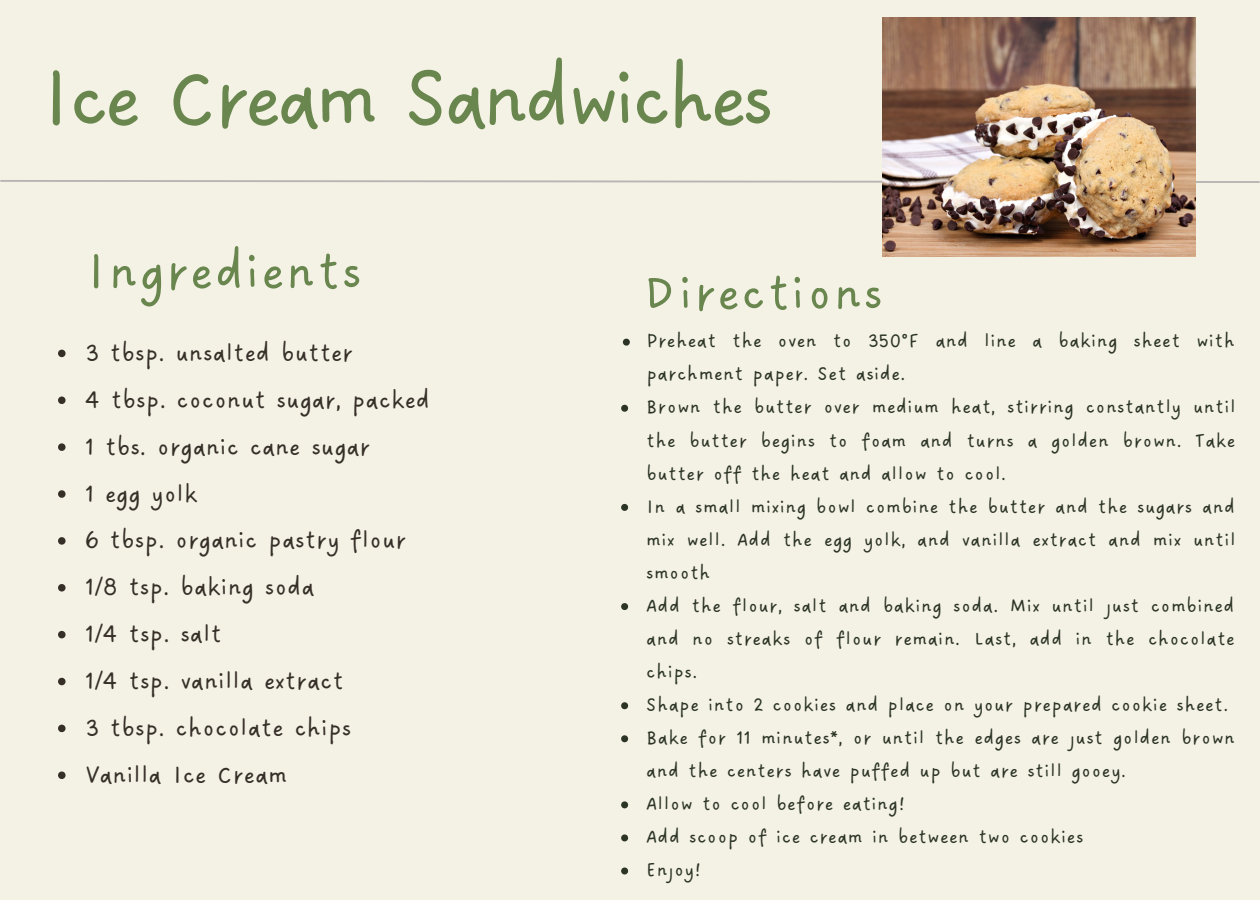
<style>
.page{position:relative;width:1260px;height:900px;background:#f4f1e5}
.page>*{position:absolute;margin:0;border:0;box-sizing:border-box;transform-origin:0 0}
.t1{font:91.25px "DO Sans Regular Alt";letter-spacing:-.065em;color:#68864d}
.t2{font:56.75px "DO Sans Regular Alt";letter-spacing:.02em;color:#68864d}
.t3{font:55px "DO Sans Regular Alt";letter-spacing:.02em;color:#68864d}
.t4{font:27px "DO Sans Regular Alt";color:#352f28}
.t5{font:21px/33px "DO Sans Regular Alt";letter-spacing:.02em;color:#2b3425;text-align:justify}
</style>
<div class="page">
<svg style="left:0;top:179px;width:1260px;height:5px"></svg>
<img style="left:882px;top:18px;width:313px;height:238px">
<svg style="left:623px;top:339px;width:7px;height:7px"></svg>
<svg style="left:621px;top:405px;width:7px;height:7px"></svg>
<svg style="left:621px;top:504px;width:7px;height:7px"></svg>
<svg style="left:621px;top:603px;width:7px;height:7px"></svg>
<svg style="left:621px;top:702px;width:7px;height:7px"></svg>
<svg style="left:621px;top:735px;width:7px;height:7px"></svg>
<svg style="left:621px;top:801px;width:7px;height:7px"></svg>
<svg style="left:621px;top:834px;width:7px;height:7px"></svg>
<svg style="left:621px;top:868px;width:7px;height:6px"></svg>
<svg style="left:58px;top:350px;width:8px;height:7px"></svg>
<svg style="left:58px;top:397px;width:8px;height:7px"></svg>
<svg style="left:58px;top:443px;width:8px;height:8px"></svg>
<svg style="left:58px;top:490px;width:8px;height:8px"></svg>
<svg style="left:58px;top:537px;width:8px;height:8px"></svg>
<svg style="left:58px;top:584px;width:8px;height:8px"></svg>
<svg style="left:58px;top:631px;width:8px;height:7px"></svg>
<svg style="left:58px;top:678px;width:8px;height:7px"></svg>
<svg style="left:58px;top:725px;width:8px;height:7px"></svg>
<svg style="left:58px;top:772px;width:8px;height:7px"></svg>
<p class="t1" style="left:39px;top:45px;width:736px">Ice Cream Sandwiches</p>
<p class="t2" style="left:86px;top:238px;width:278px">Ingredients</p>
<p class="t4" style="left:85px;top:337px;width:269px">3 tbsp. unsalted butter</p>
<p class="t4" style="left:85px;top:384px;width:346px">4 tbsp. coconut sugar, packed</p>
<p class="t4" style="left:85px;top:431px;width:287px">1 tbs. organic cane sugar</p>
<p class="t4" style="left:85px;top:478px;width:114px">1 egg yolk</p>
<p class="t4" style="left:85px;top:525px;width:323px">6 tbsp. organic pastry flour</p>
<p class="t4" style="left:85px;top:572px;width:231px">1/8 tsp. baking soda</p>
<p class="t4" style="left:85px;top:618px;width:138px">1/4 tsp. salt</p>
<p class="t4" style="left:85px;top:665px;width:260px">1/4 tsp. vanilla extract</p>
<p class="t4" style="left:85px;top:712px;width:268px">3 tbsp. chocolate chips</p>
<p class="t4" style="left:85px;top:759px;width:204px">Vanilla Ice Cream</p>
<p class="t3" style="left:642px;top:261px;width:242px">Directions</p>
<p class="t5" style="left:646px;top:326px;width:590px">Preheat the oven to 350°F and line a baking sheet with parchment paper. Set aside.</p>
<p class="t5" style="left:646px;top:392px;width:591px">Brown the butter over medium heat, stirring constantly until the butter begins to foam and turns a golden brown. Take butter off the heat and allow to cool.</p>
<p class="t5" style="left:646px;top:491px;width:591px">In a small mixing bowl combine the butter and the sugars and mix well. Add the egg yolk, and vanilla extract and mix until smooth</p>
<p class="t5" style="left:646px;top:590px;width:590px">Add the flour, salt and baking soda. Mix until just combined and no streaks of flour remain. Last, add in the chocolate chips.</p>
<p class="t5" style="left:646px;top:689px;width:583px">Shape into 2 cookies and place on your prepared cookie sheet.</p>
<p class="t5" style="left:646px;top:722px;width:591px">Bake for 11 minutes*, or until the edges are just golden brown and the centers have puffed up but are still gooey.</p>
<p class="t5" style="left:646px;top:788px;width:260px">Allow to cool before eating!</p>
<p class="t5" style="left:646px;top:821px;width:439px">Add scoop of ice cream in between two cookies</p>
<p class="t5" style="left:646px;top:854px;width:56px">Enjoy!</p>
</div>
